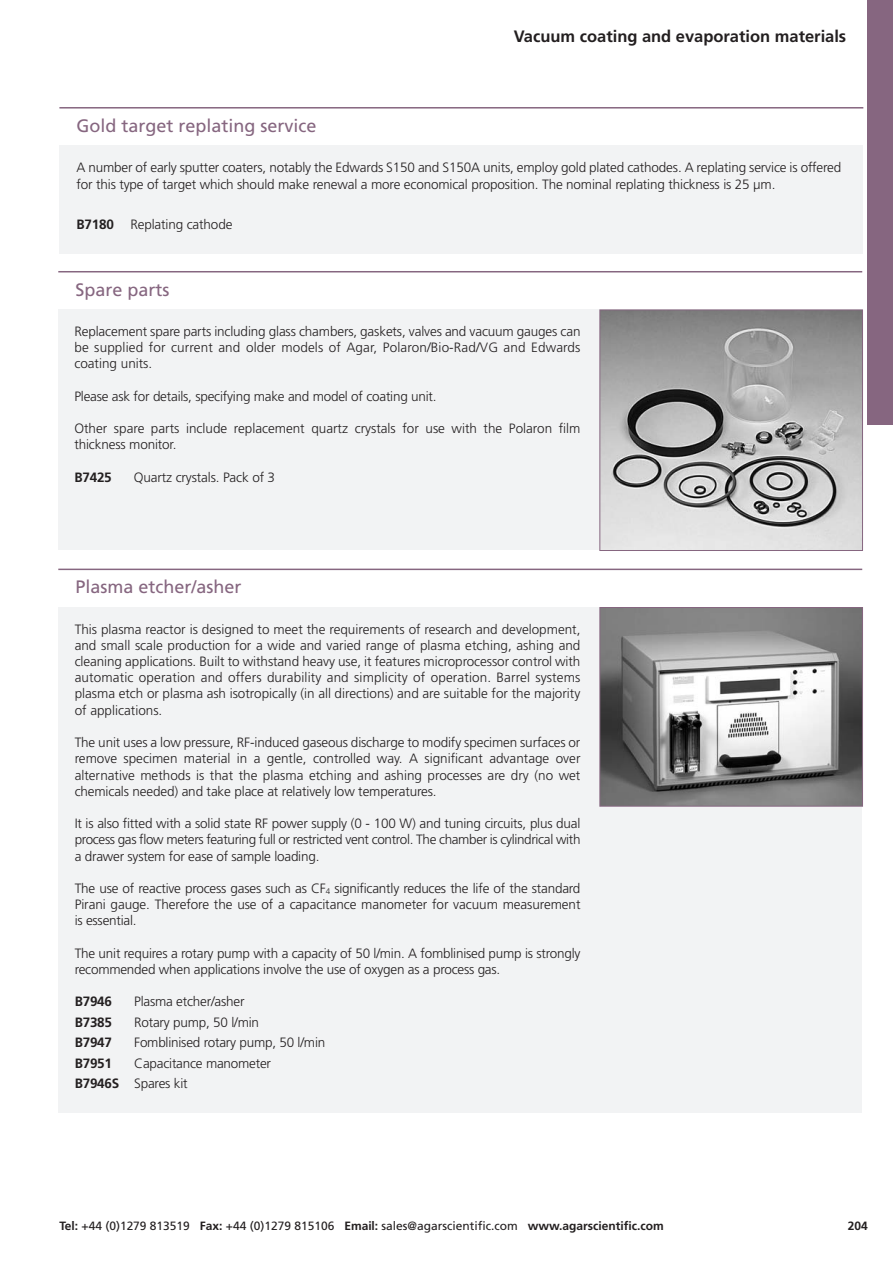
<style>
.page{position:relative;width:893px;height:1263px;background:#fff}
.page>*{position:absolute;margin:0;border:0;box-sizing:border-box;transform-origin:0 0}
.t1{font:18px "Frutiger";color:#866680}
.t2{font:700 16.5px "Frutiger";color:#231f20}
.t3{font:300 13.5px/16.2px "Frutiger";letter-spacing:-.01em;color:#231f20;text-align:justify}
.t4{font:700 13.5px "Frutiger";letter-spacing:-.015em;color:#231f20}
.t5{font:12px "Frutiger";color:#231f20}
.t6{font:700 12px "Frutiger";color:#231f20}
.s1{font-weight:700}
.s2{font-size:8.1px}
</style>
<div class="page">
<div style="left:867px;top:0;width:26px;height:425px;background:#866680"></div>
<hr style="left:59px;top:107px;width:804px;height:1px;background:#866680">
<div style="left:59px;top:146px;width:804px;height:108px;background:#f2f3f4"></div>
<hr style="left:58px;top:271px;width:804px;height:1px;background:#866680">
<div style="left:59px;top:309px;width:803px;height:241px;background:#f2f3f4"></div>
<img style="left:601px;top:312px;width:259px;height:237px">
<div style="left:599px;top:310px;width:263px;height:241px;border:1px solid #866680"></div>
<hr style="left:58px;top:568px;width:804px;height:2px;background:#866680">
<div style="left:59px;top:607px;width:803px;height:505px;background:#f2f3f4"></div>
<img style="left:601px;top:609px;width:259px;height:195px">
<div style="left:599px;top:607px;width:263px;height:199px;border:1px solid #866680"></div>
<p class="t2" style="left:514px;top:30px;width:334px">Vacuum coating and evaporation materials</p>
<h1 class="t1" style="left:77px;top:118px;width:241px">Gold target replating service</h1>
<p class="t3" style="left:76px;top:160px;width:766px">A number of early sputter coaters, notably the Edwards S150 and S150A units, employ gold plated cathodes. A replating service is offered for this type of target which should make renewal a more economical proposition. The nominal replating thickness is 25 µm.</p>
<p class="t3" style="left:76px;top:218px;width:157px"><span class="s1">B7180</span> Replating cathode</p>
<h1 class="t1" style="left:75px;top:282px;width:95px">Spare parts</h1>
<p class="t3" style="left:74px;top:324px;width:507px">Replacement spare parts including glass chambers, gaskets, valves and vacuum gauges can be supplied for current and older models of Agar, Polaron/Bio-Rad/VG and Edwards coating units.</p>
<p class="t3" style="left:74px;top:389px;width:364px">Please ask for details, specifying make and model of coating unit.</p>
<p class="t3" style="left:74px;top:421px;width:507px">Other spare parts include replacement quartz crystals for use with the Polaron film thickness monitor.</p>
<p class="t4" style="left:74px;top:471px;width:39px">B7425</p>
<p class="t3" style="left:134px;top:470px;width:143px">Quartz crystals. Pack of 3</p>
<h1 class="t1" style="left:75px;top:580px;width:167px">Plasma etcher/asher</h1>
<p class="t3" style="left:75px;top:622px;width:507px">This plasma reactor is designed to meet the requirements of research and development, and small scale production for a wide and varied range of plasma etching, ashing and cleaning applications. Built to withstand heavy use, it features microprocessor control with automatic operation and offers durability and simplicity of operation. Barrel systems plasma etch or plasma ash isotropically (in all directions) and are suitable for the majority of applications.</p>
<p class="t3" style="left:75px;top:735px;width:507px">The unit uses a low pressure, RF-induced gaseous discharge to modify specimen surfaces or remove specimen material in a gentle, controlled way. A significant advantage over alternative methods is that the plasma etching and ashing processes are dry (no wet chemicals needed) and take place at relatively low temperatures.</p>
<p class="t3" style="left:75px;top:816px;width:507px">It is also fitted with a solid state RF power supply (0 - 100 W) and tuning circuits, plus dual process gas flow meters featuring full or restricted vent control. The chamber is cylindrical with a drawer system for ease of sample loading.</p>
<p class="t3" style="left:75px;top:881px;width:507px">The use of reactive process gases such as CF<span class="s2">4</span> significantly reduces the life of the standard Pirani gauge. Therefore the use of a capacitance manometer for vacuum measurement is essential.</p>
<p class="t3" style="left:75px;top:946px;width:507px">The unit requires a rotary pump with a capacity of 50 l/min. A fomblinised pump is strongly recommended when applications involve the use of oxygen as a process gas.</p>
<p class="t4" style="left:75px;top:996px;width:39px">B7946</p>
<p class="t3" style="left:134px;top:994px;width:112px">Plasma etcher/asher</p>
<p class="t4" style="left:75px;top:1016px;width:39px">B7385</p>
<p class="t3" style="left:134px;top:1015px;width:126px">Rotary pump, 50 l/min</p>
<p class="t4" style="left:75px;top:1037px;width:39px">B7947</p>
<p class="t3" style="left:134px;top:1035px;width:192px">Fomblinised rotary pump, 50 l/min</p>
<p class="t4" style="left:75px;top:1057px;width:39px">B7951</p>
<p class="t3" style="left:75px;top:1054px;width:198px;line-height:20.4px;text-indent:60px">Capacitance manometer<br><span class="s1">B7946S</span> Spares kit</p>
<p class="t5" style="left:60px;top:1220px;width:605px"><span class="s1">Tel:</span> +44 (0)1279 813519 <span class="s1">Fax:</span> +44 (0)1279 815106 <span class="s1">Email:</span> sales@agarscientific.com <span class="s1">www.agarscientific.com</span></p>
<p class="t6" style="left:847px;top:1220px;width:21px">204</p>
</div>
